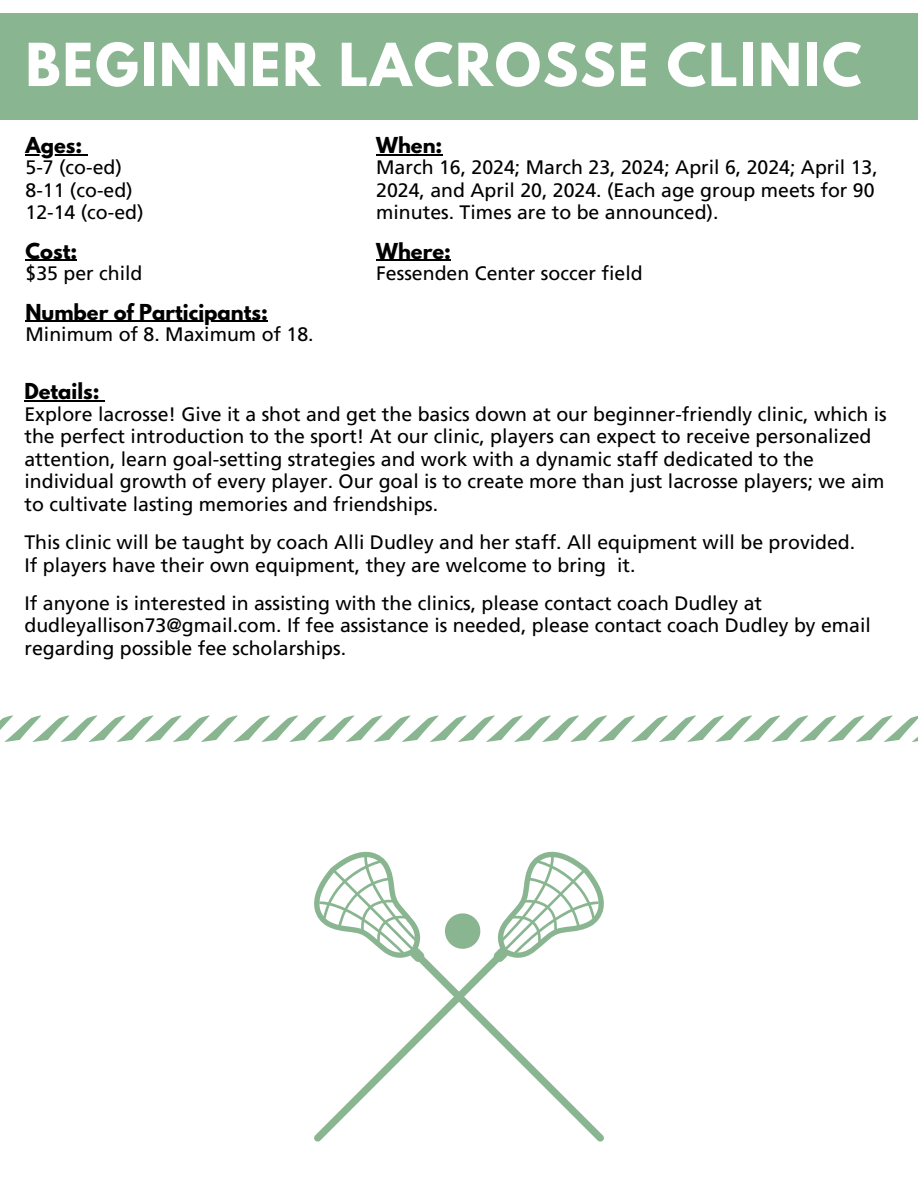
<style>
.page{position:relative;width:918px;height:1188px;background:#fff}
.page>*{position:absolute;margin:0;border:0;box-sizing:border-box;transform-origin:0 0}
.t1{font:700 52.5px "League Spartan";letter-spacing:.04em;color:#fff}
.t2{font:19.5px/22.5px "Frutiger LT Std";color:#000}
.t3{font:700 19.5px "League Spartan";color:#000}
</style>
<div class="page">
<div style="left:0;top:13px;width:918px;height:107px;background:#89b691"></div>
<svg style="left:0;top:716px;width:918px;height:26px"></svg>
<svg style="left:314px;top:851px;width:290px;height:290px"></svg>
<svg style="left:445px;top:913px;width:35px;height:36px"></svg>
<hr style="left:376px;top:154px;width:66px;height:1px;background:#000">
<hr style="left:376px;top:260px;width:75px;height:1px;background:#000">
<hr style="left:26px;top:154px;width:56px;height:1px;background:#000">
<hr style="left:26px;top:260px;width:51px;height:1px;background:#000">
<hr style="left:26px;top:321px;width:61px;height:1px;background:#000">
<hr style="left:87px;top:321px;width:181px;height:1px;background:#000">
<hr style="left:24px;top:401px;width:76px;height:1px;background:#000">
<h1 class="t1" style="left:26px;top:39px;width:838px">BEGINNER LACROSSE CLINIC</h1>
<p class="t3" style="left:26px;top:135px;width:58px">Ages:</p>
<p class="t2" style="left:26px;top:158px;width:98px">5-7 (co-ed)</p>
<p class="t2" style="left:26px;top:181px;width:109px">8-11 (co-ed)</p>
<p class="t2" style="left:26px;top:203px;width:120px">12-14 (co-ed)</p>
<p class="t3" style="left:26px;top:241px;width:53px">Cost:</p>
<p class="t2" style="left:26px;top:264px;width:119px">$35 per child</p>
<p class="t3" style="left:26px;top:302px;width:244px">Number of Participants:</p>
<p class="t2" style="left:26px;top:325px;width:290px">Minimum of 8. Maximum of 18.</p>
<p class="t3" style="left:376px;top:135px;width:68px">When:</p>
<p class="t2" style="left:376px;top:158px;width:503px">March 16, 2024; March 23, 2024; April 6, 2024; April 13,<br>2024, and April 20, 2024. (Each age group meets for 90 minutes. Times are to be announced).</p>
<p class="t3" style="left:376px;top:241px;width:76px">Where:</p>
<p class="t2" style="left:376px;top:264px;width:268px">Fessenden Center soccer field</p>
<p class="t3" style="left:24px;top:382px;width:77px">Details:</p>
<p class="t2" style="left:24px;top:405px;width:864px">Explore lacrosse! Give it a shot and get the basics down at our beginner-friendly clinic, which is the perfect introduction to the sport! At our clinic, players can expect to receive personalized attention, learn goal-setting strategies and work with a dynamic staff dedicated to the individual growth of every player. Our goal is to create more than just lacrosse players; we aim to cultivate lasting memories and friendships.</p>
<p class="t2" style="left:24px;top:533px;width:832px">This clinic will be taught by coach Alli Dudley and her staff. All equipment will be provided.</p>
<p class="t2" style="left:24px;top:555px;width:612px">If players have their own equipment, they are welcome to bring it.</p>
<p class="t2" style="left:24px;top:594px;width:848px">If anyone is interested in assisting with the clinics, please contact coach Dudley at dudleyallison73@gmail.com. If fee assistance is needed, please contact coach Dudley by email regarding possible fee scholarships.</p>
</div>
